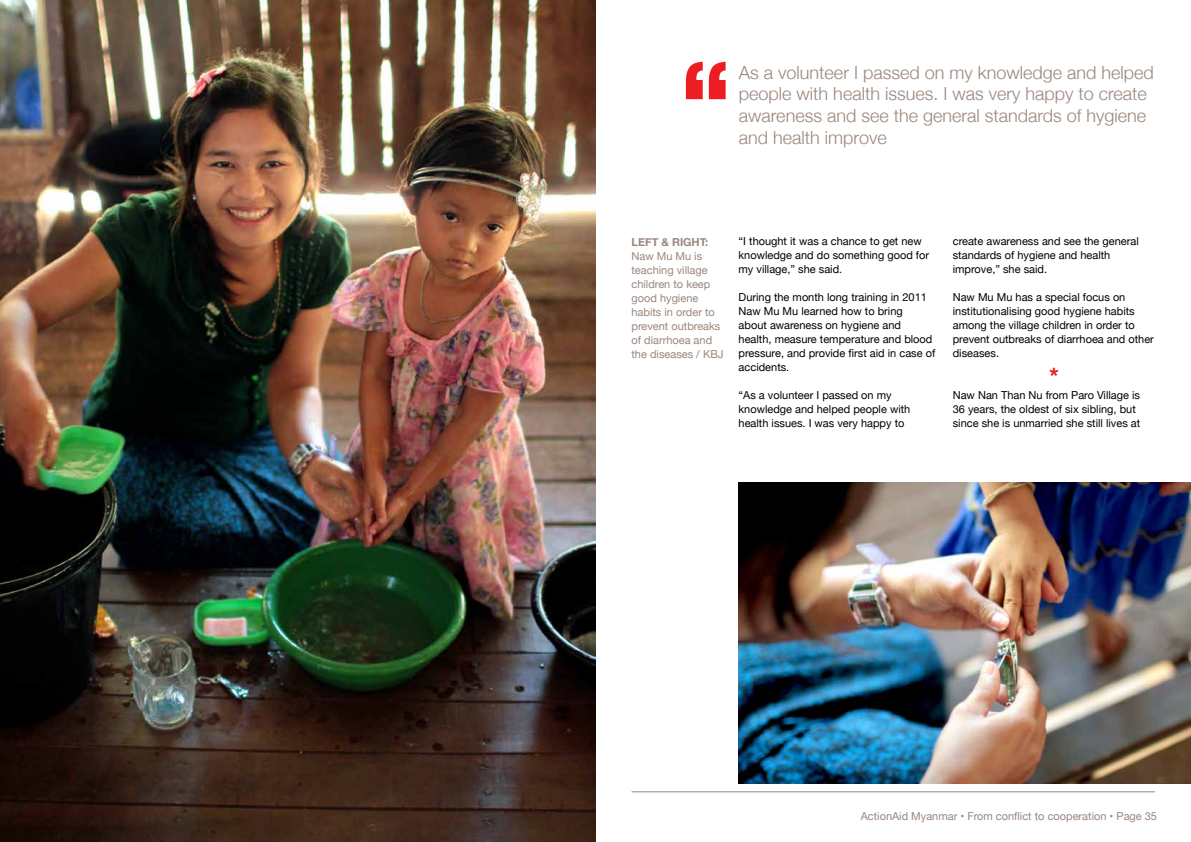
<style>
.page{position:relative;width:1191px;height:842px;background:#fff}
.page>*{position:absolute;margin:0;border:0;box-sizing:border-box;transform-origin:0 0}
.t1{font:900 condensed 100px "Helvetica Neue";color:#ed1d24}
.t2{font:700 24px "Helvetica Neue";color:#ed1d24}
.t3{font:300 18px/21.6px "Helvetica Neue";color:#99877d}
.t4{font:11px/14px "Helvetica Neue";color:#000}
.t5{font:11px/14px "Helvetica Neue";color:#99877d}
.t6{font:700 11px "Helvetica Neue";color:#99877d}
</style>
<div class="page">
<hr style="left:631px;top:791px;width:524px;height:1px;background:#99877d">
<img style="left:0;top:0;width:595px;height:842px">
<img style="left:738px;top:482px;width:453px;height:302px">
<h1 class="t1" style="left:681px;top:15px;width:50px">“</h1>
<h3 class="t3" style="left:739px;top:60px;width:416px">As a volunteer I passed on my knowledge and helped people with health issues. I was very happy to create awareness and see the general standards of hygiene</h3>
<h3 class="t3" style="left:739px;top:125px;width:149px">and health improve</h3>
<p class="t6" style="left:631px;top:234px;width:78px">LEFT &amp; RIGHT:</p>
<p class="t5" style="left:631px;top:250px;width:94px">Naw Mu Mu is teaching village children to keep good hygiene habits in order to prevent outbreaks of diarrhoea and the diseases / KBJ</p>
<p class="t4" style="left:738px;top:235px;width:192px">“I thought it was a chance to get new knowledge and do something good for my village,” she said.</p>
<p class="t4" style="left:738px;top:291px;width:198px">During the month long training in 2011<br>Naw Mu Mu learned how to bring<br>about awareness on hygiene and health, measure temperature and blood pressure, and provide first aid in case of accidents.</p>
<p class="t4" style="left:738px;top:389px;width:173px">“As a volunteer I passed on my knowledge and helped people with health issues. I was very happy to</p>
<p class="t4" style="left:952px;top:235px;width:187px">create awareness and see the general standards of hygiene and health improve,” she said.</p>
<p class="t4" style="left:952px;top:291px;width:203px">Naw Mu Mu has a special focus on institutionalising good hygiene habits among the village children in order to prevent outbreaks of diarrhoea and other diseases.</p>
<h2 class="t2" style="left:1049px;top:358px;width:11px">*</h2>
<p class="t4" style="left:952px;top:389px;width:189px">Naw Nan Than Nu from Paro Village is<br>36 years, the oldest of six sibling, but since she is unmarried she still lives at</p>
<p class="t5" style="left:860px;top:809px;width:298px">ActionAid Myanmar • From conflict to cooperation • Page 35</p>
</div>
